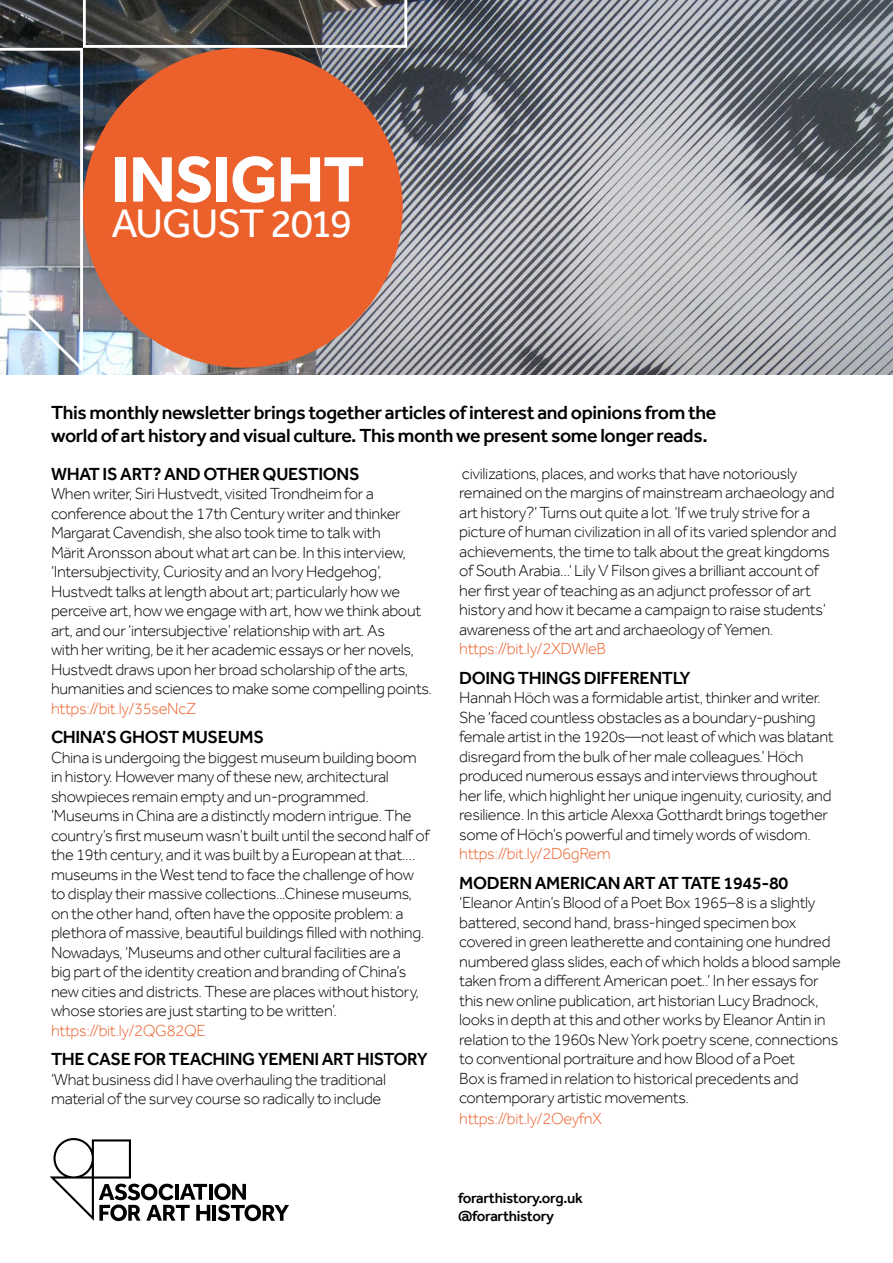
<style>
.page{position:relative;width:893px;height:1263px;background:#fff}
.page>*{position:absolute;margin:0;border:0;box-sizing:border-box;transform-origin:0 0}
.t1{font:700 66.3px "Effra";letter-spacing:-.02em;color:#fff}
.t2{font:40.8px "Effra";letter-spacing:-.045em;color:#fff}
.t3{font:500 19.5px/22.5px "Effra";letter-spacing:-.02em;color:#000}
.t4{font:500 18px "Effra";letter-spacing:-.02em;color:#000}
.t5{font:300 16.5px/19.5px "Effra";letter-spacing:-.02em;color:#000}
.t6{font:300 16.5px "Effra";letter-spacing:-.02em;color:#eb602b}
.t7{font:500 15px "Effra";letter-spacing:-.02em;color:#000}
.s1{color:#eb602b}
</style>
<div class="page">
<img style="left:407px;top:0;width:486px;height:374px">
<svg style="left:50px;top:1138px;width:239px;height:83px"></svg>
<img style="left:0;top:0;width:407px;height:375px">
<p class="t1" style="left:112px;top:140px;width:254px">INSIGHT</p>
<p class="t2" style="left:112px;top:199px;width:242px">AUGUST 2019</p>
<p class="t3" style="left:51px;top:401px;width:667px">This monthly newsletter brings together articles of interest and opinions from the world of art history and visual culture. This month we present some longer reads.</p>
<p class="t4" style="left:51px;top:463px;width:310px">WHAT IS ART? AND OTHER QUESTIONS</p>
<p class="t5" style="left:51px;top:484px;width:382px">When writer, Siri Hustvedt, visited Trondheim for a conference about the 17th Century writer and thinker Margarat Cavendish, she also took time to talk with<br>Märit Aronsson about what art can be. In this interview, ‘Intersubjectivity, Curiosity and an Ivory Hedgehog’, Hustvedt talks at length about art; particularly how we perceive art, how we engage with art, how we think about art, and our ‘intersubjective’ relationship with art. As<br>with her writing, be it her academic essays or her novels, Hustvedt draws upon her broad scholarship of the arts, humanities and sciences to make some compelling points. <span class="s1">https://bit.ly/35seNcZ</span></p>
<p class="t4" style="left:51px;top:726px;width:214px">CHINA’S GHOST MUSEUMS</p>
<p class="t5" style="left:51px;top:747px;width:380px">China is undergoing the biggest museum building boom in history. However many of these new, architectural showpieces remain empty and un-programmed. ‘Museums in China are a distinctly modern intrigue. The country’s first museum wasn’t built until the second half of the 19th century, and it was built by a European at that.... museums in the West tend to face the challenge of how to display their massive collections...Chinese museums, on the other hand, often have the opposite problem: a plethora of massive, beautiful buildings filled with nothing.<br>Nowadays, ‘Museums and other cultural facilities are a<br>big part of the identity creation and branding of China’s new cities and districts. These are places without history, whose stories are just starting to be written’. <span class="s1">https://bit.ly/2QG82QE</span></p>
<p class="t4" style="left:51px;top:1048px;width:378px">THE CASE FOR TEACHING YEMENI ART HISTORY</p>
<p class="t5" style="left:51px;top:1069px;width:336px">‘What business did I have overhauling the traditional material of the survey course so radically to include</p>
<p class="t5" style="left:459px;top:463px;width:379px">civilizations, places, and works that have notoriously remained on the margins of mainstream archaeology and art history?’ Turns out quite a lot. ‘If we truly strive for a picture of human civilization in all of its varied splendor and achievements, the time to talk about the great kingdoms of South Arabia...’ Lily V Filson gives a brilliant account of her first year of teaching as an adjunct professor of art history and how it became a campaign to raise students’ awareness of the art and archaeology of Yemen. <span class="s1">https://bit.ly/2XDWleB</span></p>
<p class="t4" style="left:459px;top:667px;width:233px">DOING THINGS DIFFERENTLY</p>
<p class="t5" style="left:459px;top:688px;width:376px">Hannah Höch was a formidable artist, thinker and writer.<br>She ‘faced countless obstacles as a boundary-pushing female artist in the 1920s—not least of which was blatant disregard from the bulk of her male colleagues.’ Höch produced numerous essays and interviews throughout her life, which highlight her unique ingenuity, curiosity, and resilience. In this article Alexxa Gotthardt brings together some of Höch’s powerful and timely words of wisdom. <span class="s1">https://bit.ly/2D6gRem</span></p>
<p class="t4" style="left:459px;top:872px;width:331px">MODERN AMERICAN ART AT TATE 1945-80</p>
<p class="t5" style="left:459px;top:893px;width:383px">‘Eleanor Antin’s Blood of a Poet Box 1965–8 is a slightly battered, second hand, brass-hinged specimen box covered in green leatherette and containing one hundred numbered glass slides, each of which holds a blood sample taken from a different American poet..’ In her essays for this new online publication, art historian Lucy Bradnock, looks in depth at this and other works by Eleanor Antin in relation to the 1960s New York poetry scene, connections to conventional portraiture and how Blood of a Poet<br>Box is framed in relation to historical precedents and contemporary artistic movements.</p>
<p class="t6" style="left:459px;top:1109px;width:144px">https://bit.ly/2OeyfnX</p>
<p class="t7" style="left:458px;top:1189px;width:126px">forarthistory.org.uk</p>
<p class="t7" style="left:458px;top:1207px;width:97px">@forarthistory</p>
</div>
